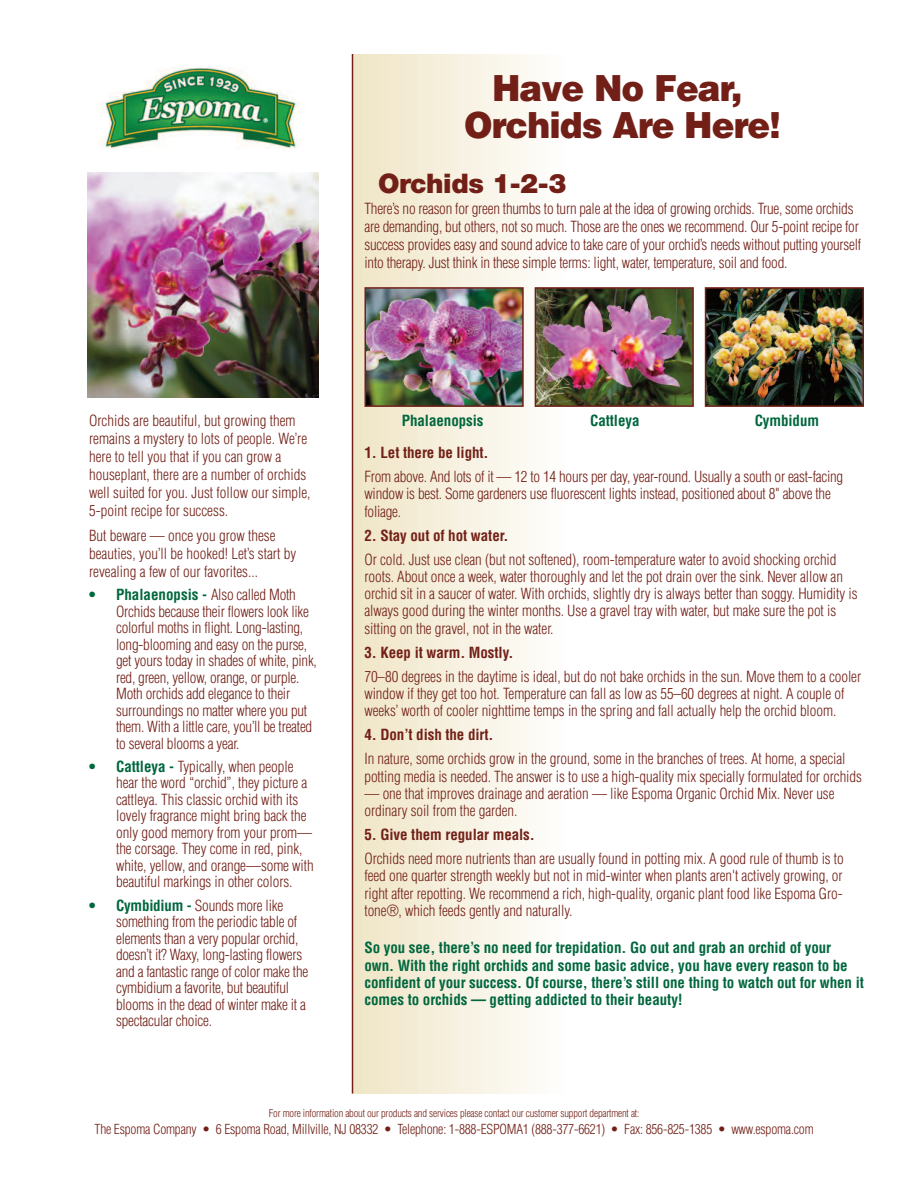
<style>
.page{position:relative;width:918px;height:1188px;background:#fff}
.page>*{position:absolute;margin:0;border:0;box-sizing:border-box;transform-origin:0 0}
.t1{font:900 36px/37.5px "Helvetica";letter-spacing:-.025em;color:#722017;text-align:center;scale:.95 1}
.t2{font:900 27px "Helvetica Neue";letter-spacing:-.015em;color:#722017}
.t3{font:300 condensed 15px/16.5px "Helvetica";letter-spacing:-.005em;color:#722017}
.t4{font:700 condensed 15px/17.2px "Helvetica";letter-spacing:-.005em;color:#00673e}
.t5{font:700 condensed 15px "Helvetica";letter-spacing:-.005em;color:#722017}
.t6{font:300 condensed 13.5px "Helvetica";letter-spacing:-.015em;color:#722017}
.t7{font:300 condensed 10.5px "Helvetica";letter-spacing:-.015em;color:#722017}
.s1{font-weight:700;color:#00673e}
</style>
<div class="page">
<div style="left:352px;top:54px;width:214px;height:1040px;background:linear-gradient(to right,#efe5c5,#fefefd)"></div>
<hr style="left:352px;top:54px;width:1px;height:1040px;background:#722017">
<img style="left:87px;top:172px;width:231px;height:225px">
<img style="left:98px;top:67px;width:206px;height:81px">
<img style="left:367px;top:290px;width:154px;height:114px">
<div style="left:364px;top:287px;width:160px;height:120px;border:2px solid #722017"></div>
<img style="left:538px;top:290px;width:153px;height:114px">
<div style="left:535px;top:287px;width:159px;height:120px;border:2px solid #722017"></div>
<img style="left:708px;top:290px;width:153px;height:114px">
<div style="left:705px;top:287px;width:159px;height:120px;border:2px solid #722017"></div>
<h1 class="t1" style="left:464px;top:69px;width:335px">Have No Fear,<br>Orchids Are Here!</h1>
<h2 class="t2" style="left:378px;top:174px;width:190px">Orchids 1-2-3</h2>
<p class="t3" style="left:364px;top:200px;width:498px;line-height:18px">There’s no reason for green thumbs to turn pale at the idea of growing orchids. True, some orchids are demanding, but others, not so much. Those are the ones we recommend. Our 5-point recipe for success provides easy and sound advice to take care of your orchid’s needs without putting yourself into therapy. Just think in these simple terms: light, water, temperature, soil and food.</p>
<p class="t3" style="left:89px;top:412px;width:223px;line-height:18px">Orchids are beautiful, but growing them remains a mystery to lots of people. We’re here to tell you that if you can grow a houseplant, there are a number of orchids well suited for you. Just follow our simple, 5-point recipe for success.</p>
<p class="t3" style="left:89px;top:527px;width:209px;line-height:18px">But beware — once you grow these beauties, you’ll be hooked! Let’s start by revealing a few of our favorites...</p>
<p class="t3" style="left:116px;top:587px;width:202px;text-indent:-27px"><span class="s1">• Phalaenopsis -</span> Also called Moth Orchids because their flowers look like colorful moths in flight. Long-lasting, long-blooming and easy on the purse, get yours today in shades of white, pink, red, green, yellow, orange, or purple.<br>Moth orchids add elegance to their surroundings no matter where you put them. With a little care, you’ll be treated to several blooms a year.</p>
<p class="t3" style="left:116px;top:758px;width:199px;text-indent:-27px"><span class="s1">• Cattleya -</span> Typically, when people hear the word “orchid”, they picture a cattleya. This classic orchid with its lovely fragrance might bring back the only good memory from your prom— the corsage. They come in red, pink, white, yellow, and orange—some with beautiful markings in other colors.</p>
<p class="t3" style="left:116px;top:897px;width:194px;text-indent:-27px"><span class="s1">• Cymbidium -</span> Sounds more like something from the periodic table of elements than a very popular orchid, doesn’t it? Waxy, long-lasting flowers and a fantastic range of color make the cymbidium a favorite, but beautiful blooms in the dead of winter make it a spectacular choice.</p>
<p class="t4" style="left:402px;top:412px;width:83px">Phalaenopsis</p>
<p class="t4" style="left:590px;top:412px;width:51px">Cattleya</p>
<p class="t4" style="left:755px;top:412px;width:66px">Cymbidum</p>
<p class="t5" style="left:365px;top:444px;width:126px">1. Let there be light.</p>
<p class="t3" style="left:365px;top:468px;width:480px;line-height:17.2px">From above. And lots of it — 12 to 14 hours per day, year-round. Usually a south or east-facing window is best. Some gardeners use fluorescent lights instead, positioned about 8" above the foliage.</p>
<p class="t5" style="left:365px;top:527px;width:146px">2. Stay out of hot water.</p>
<p class="t3" style="left:364px;top:551px;width:495px;line-height:17.2px">Or cold. Just use clean (but not softened), room-temperature water to avoid shocking orchid roots. About once a week, water thoroughly and let the pot drain over the sink. Never allow an orchid sit in a saucer of water. With orchids, slightly dry is always better than soggy. Humidity is always good during the winter months. Use a gravel tray with water, but make sure the pot is sitting on the gravel, not in the water.</p>
<p class="t5" style="left:364px;top:644px;width:150px">3. Keep it warm. Mostly.</p>
<p class="t3" style="left:364px;top:668px;width:498px;line-height:17.2px">70–80 degrees in the daytime is ideal, but do not bake orchids in the sun. Move them to a cooler window if they get too hot. Temperature can fall as low as 55–60 degrees at night. A couple of weeks’ worth of cooler nighttime temps in the spring and fall actually help the orchid bloom.</p>
<p class="t5" style="left:364px;top:726px;width:131px">4. Don’t dish the dirt.</p>
<p class="t3" style="left:364px;top:751px;width:499px;line-height:17.2px">In nature, some orchids grow in the ground, some in the branches of trees. At home, a special potting media is needed. The answer is to use a high-quality mix specially formulated for orchids</p>
<p class="t3" style="left:364px;top:785px;width:472px;line-height:17.2px">— one that improves drainage and aeration — like Espoma Organic Orchid Mix. Never use ordinary soil from the garden.</p>
<p class="t5" style="left:364px;top:826px;width:172px">5. Give them regular meals.</p>
<p class="t3" style="left:364px;top:850px;width:481px;line-height:17.2px;text-align:justify">Orchids need more nutrients than are usually found in potting mix. A good rule of thumb is to feed one quarter strength weekly but not in mid-winter when plants aren't actively growing, or right after repotting. We recommend a rich, high-quality, organic plant food like Espoma Gro&shy;tone®, which feeds gently and naturally.</p>
<p class="t4" style="left:364px;top:940px;width:501px">So you see, there’s no need for trepidation. Go out and grab an orchid of your own. With the right orchids and some basic advice, you have every reason to be confident of your success. Of course, there’s still one thing to watch out for when it comes to orchids — getting addicted to their beauty!</p>
<p class="t7" style="left:269px;top:1108px;width:372px">For more information about our products and services please contact our customer support department at:</p>
<p class="t6" style="left:95px;top:1121px;width:721px">The Espoma Company • 6 Espoma Road, Millville, NJ 08332 • Telephone: 1-888-ESPOMA1 (888-377-6621) • Fax: 856-825-1385 • www.espoma.com</p>
</div>
